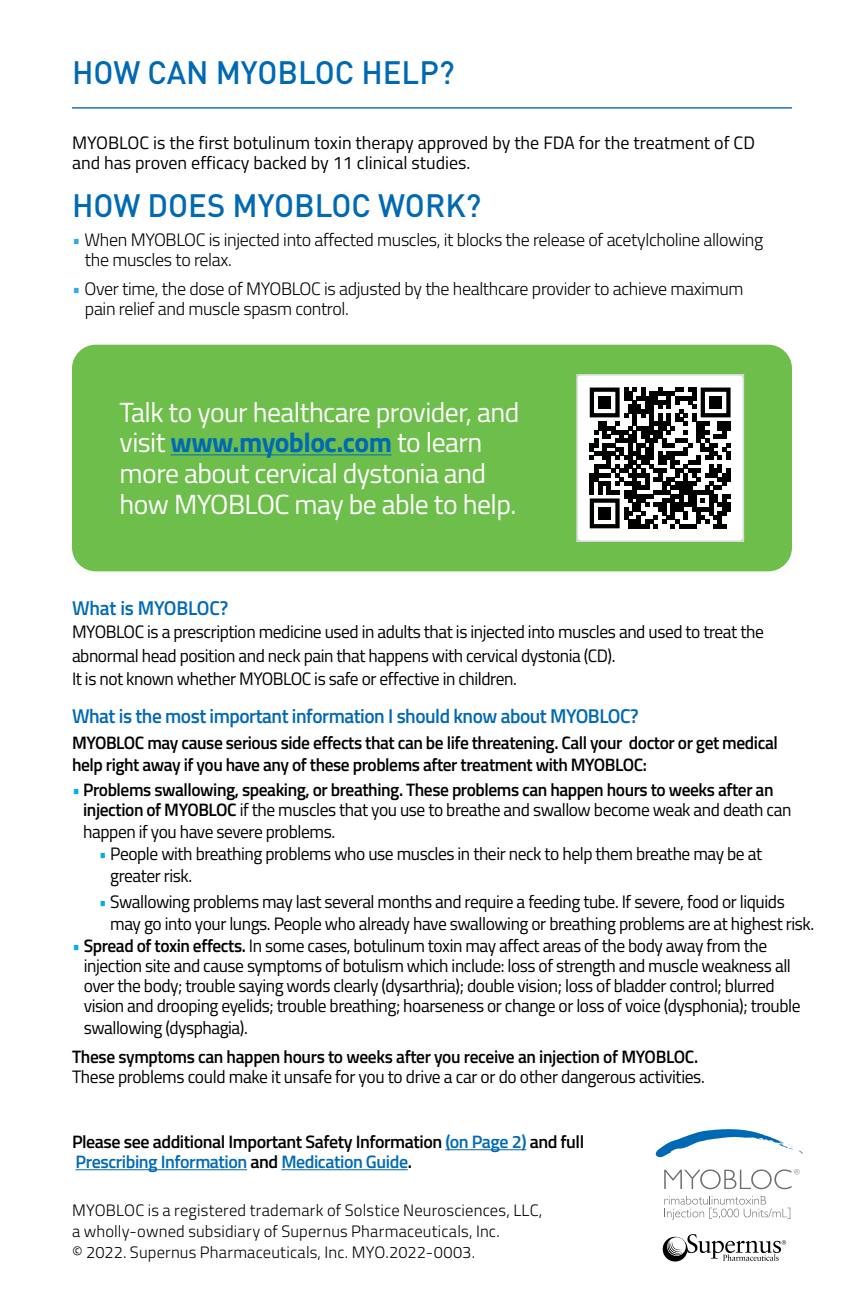
<style>
.page{position:relative;width:864px;height:1296px;background:#fff}
.page>*{position:absolute;margin:0;border:0;box-sizing:border-box;transform-origin:0 0}
.t1{font:500 32px "DIN Pro";color:#0069b4}
.t2{font:27.8px/30.6px "Titillium Web";letter-spacing:-.02em;color:#fff}
.t3{font:600 20px "Titillium Web";letter-spacing:-.025em;color:#0069b4}
.t4{font:600 20px "Titillium Web";letter-spacing:-.01em;color:#006ab5}
.t5{font:18px/20px "Titillium Web";letter-spacing:-.025em;color:#000}
.t6{font:600 18px/20px "Titillium Web";letter-spacing:-.025em;color:#000}
.t7{font:300 18px/20px "Titillium Web";letter-spacing:-.02em;color:#000}
.t8{font:18px/20px "Titillium Web";color:#000}
.t9{font:300 16.4px/21px "Titillium Web";letter-spacing:.01em;color:#000}
.s1{color:#2cace2}
.s2{font-weight:700;color:#0069b4}
.s3{font-weight:400;color:#00aeef}
.s4{font-weight:400}
.s5{color:#00aeef}
.s6{font-weight:600}
.s7{color:#0069b4}
</style>
<div class="page">
<hr style="left:445px;top:1149px;width:81px;height:1px;background:#0069b4">
<hr style="left:76px;top:1169px;width:171px;height:1px;background:#0069b4">
<hr style="left:281px;top:1169px;width:127px;height:1px;background:#0069b4">
<svg style="left:664px;top:1169px;width:136px;height:20px"></svg>
<svg style="left:664px;top:1196px;width:126px;height:24px"></svg>
<svg style="left:656px;top:1129px;width:137px;height:29px"></svg>
<svg style="left:663px;top:1237px;width:25px;height:25px"></svg>
<svg style="left:668px;top:1234px;width:118px;height:27px"></svg>
<hr style="left:72px;top:107px;width:720px;height:2px;background:#0069b4">
<div style="left:72px;top:345px;width:720px;height:226px;background:#6ebe4b;border-radius:24px"></div>
<hr style="left:171px;top:454px;width:221px;height:1px;background:#0069b4">
<div style="left:577px;top:375px;width:166px;height:166px;background:#fff;border-radius:4px"></div>
<svg style="left:589px;top:387px;width:142px;height:142px"></svg>
<div style="left:576px;top:374px;width:168px;height:168px;border:2px solid #dcddde"></div>
<h1 class="t1" style="left:72px;top:48px;width:384px">HOW CAN MYOBLOC HELP?</h1>
<p class="t8" style="left:72px;top:132px;width:685px">MYOBLOC is the first botulinum toxin therapy approved by the FDA for the treatment of CD and has proven efficacy backed by 11 clinical studies.</p>
<h1 class="t1" style="left:72px;top:181px;width:411px">HOW DOES MYOBLOC WORK?</h1>
<p class="t7" style="left:85px;top:229px;width:680px;text-indent:-13px"><span class="s1">•</span> When MYOBLOC is injected into affected muscles, it blocks the release of acetylcholine allowing the muscles to relax.</p>
<p class="t7" style="left:85px;top:278px;width:660px;text-indent:-13px"><span class="s1">•</span> Over time, the dose of MYOBLOC is adjusted by the healthcare provider to achieve maximum pain relief and muscle spasm control.</p>
<h2 class="t2" style="left:120px;top:395px;width:401px">Talk to your healthcare provider, and visit <span class="s2">www.myobloc.com</span> to learn more about cervical dystonia and how MYOBLOC may be able to help.</h2>
<p class="t4" style="left:72px;top:593px;width:158px">What is MYOBLOC?</p>
<p class="t5" style="left:72px;top:619px;width:693px;line-height:23.6px">MYOBLOC is a prescription medicine used in adults that is injected into muscles and used to treat the abnormal head position and neck pain that happens with cervical dystonia (CD).<br>It is not known whether MYOBLOC is safe or effective in children.</p>
<p class="t3" style="left:72px;top:701px;width:568px">What is the most important information I should know about MYOBLOC?</p>
<p class="t6" style="left:72px;top:731px;width:707px;line-height:22px">MYOBLOC may cause serious side effects that can be life threatening. Call your doctor or get medical help right away if you have any of these problems after treatment with MYOBLOC:</p>
<p class="t6" style="left:83px;top:779px;width:710px;text-indent:-11px"><span class="s3">•</span> Problems swallowing, speaking, or breathing. These problems can happen hours to weeks after an injection of MYOBLOC <span class="s4">if the muscles that you use to breathe and swallow become weak and death can</span></p>
<p class="t5" style="left:83px;top:821px;width:253px">happen if you have severe problems.</p>
<p class="t5" style="left:110px;top:842px;width:653px;line-height:22px;text-indent:-11px"><span class="s5">•</span> People with breathing problems who use muscles in their neck to help them breathe may be at greater risk.</p>
<p class="t5" style="left:110px;top:890px;width:706px;line-height:22px;text-indent:-11px"><span class="s5">•</span> Swallowing problems may last several months and require a feeding tube. If severe, food or liquids may go into your lungs. People who already have swallowing or breathing problems are at highest risk.</p>
<p class="t5" style="left:84px;top:935px;width:718px;text-indent:-12px"><span class="s5">•</span> <span class="s6">Spread of toxin effects.</span> In some cases, botulinum toxin may affect areas of the body away from the injection site and cause symptoms of botulism which include: loss of strength and muscle weakness all over the body; trouble saying words clearly (dysarthria); double vision; loss of bladder control; blurred vision and drooping eyelids; trouble breathing; hoarseness or change or loss of voice (dysphonia); trouble</p>
<p class="t5" style="left:84px;top:1017px;width:166px">swallowing (dysphagia).</p>
<p class="t6" style="left:72px;top:1046px;width:628px">These symptoms can happen hours to weeks after you receive an injection of MYOBLOC.</p>
<p class="t5" style="left:72px;top:1066px;width:634px">These problems could make it unsafe for you to drive a car or do other dangerous activities.</p>
<p class="t6" style="left:72px;top:1131px;width:514px">Please see additional Important Safety Information <span class="s7">(on Page 2)</span> and full<br><span class="s7">Prescribing Information</span> and <span class="s7">Medication Guide</span>.</p>
<p class="t9" style="left:72px;top:1199px;width:472px">MYOBLOC is a registered trademark of Solstice Neurosciences, LLC, a wholly-owned subsidiary of Supernus Pharmaceuticals, Inc.<br>© 2022. Supernus Pharmaceuticals, Inc. MYO.2022-0003.</p>
</div>
